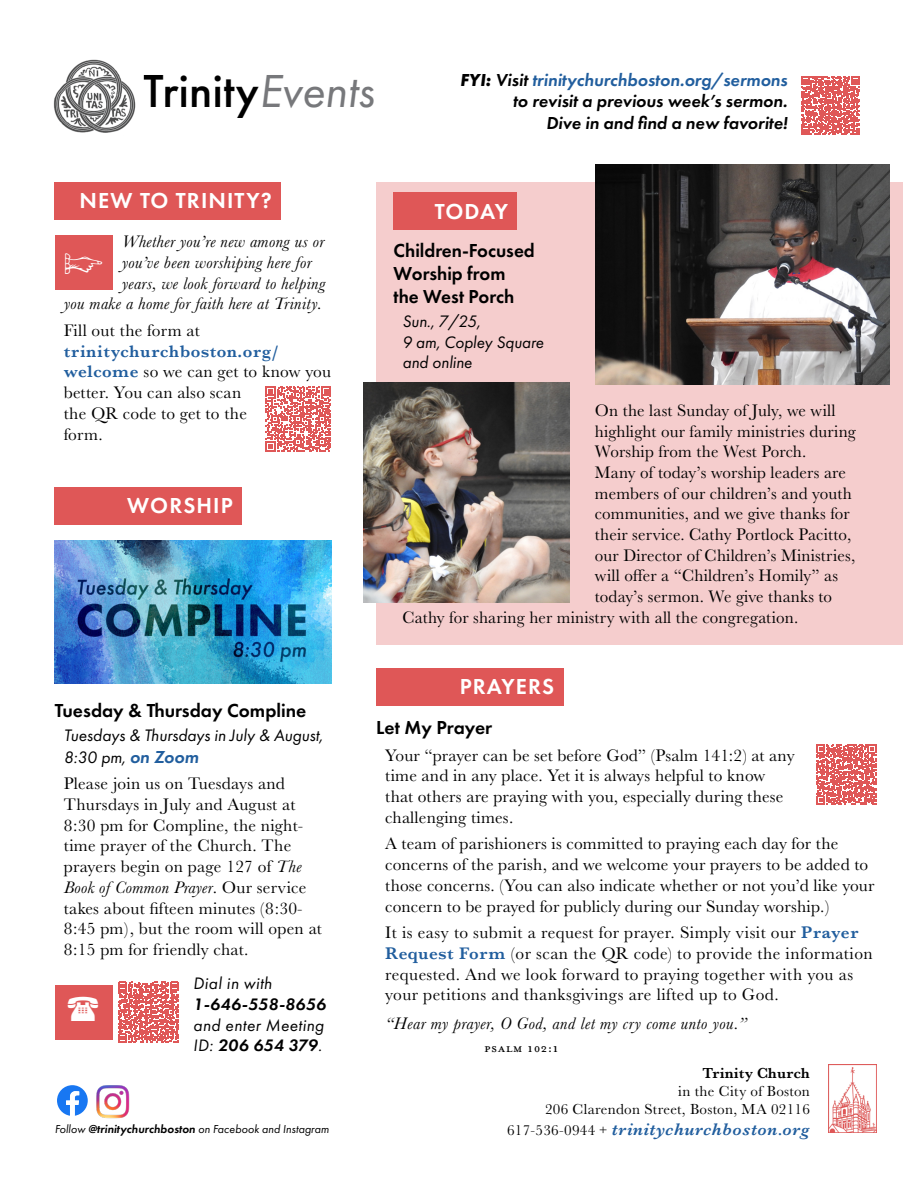
<style>
.page{position:relative;width:918px;height:1188px;background:#fff}
.page>*{position:absolute;margin:0;border:0;box-sizing:border-box;transform-origin:0 0}
.t1{font:500 48px "Futura PT";color:#000}
.t2{font:37.95px "Adobe Caslon Pro";color:#fff}
.t3{font:600 22.5px "Futura PT";letter-spacing:.05em;color:#fff}
.Highlights_Headline{font:600 19.5px/23.4px "Futura PT";color:#000}
.Highlights_Headline-2{font:italic 600 18px/21.6px "Futura PT";color:#000;text-align:right}
.t4{font:17.25px/20.7px "Baskerville No 2";letter-spacing:.01em;color:#000}
.Body_Copy{font:italic 17.25px "Baskerville No 2";letter-spacing:.02em;color:#000}
.Body_Copy-2{font:italic 17.25px/20.7px "Futura PT";color:#000}
.Body_Copy-3{font:italic 17.25px/20.7px "Futura PT";letter-spacing:.025em;color:#000}
.t5{font:17.25px "Baskerville No 2 Sem Bol Ita";color:#215e9e}
.t6{font:17.25px "Mrs Eaves All Petite Caps OT";letter-spacing:.025em;color:#000}
.t7{font:15px/18px "Baskerville No 2";letter-spacing:.02em;color:#000;text-align:right}
.t8{font:italic 12px "Futura PT";color:#000}
.s1{font-weight:400;font-style:italic;color:#77787b}
.s2{font-weight:700}
.s3{color:#215e9e}
.s4{font-family:"Baskerville No 2 Sem Bol";color:#215e9e}
.s5{font-weight:600;font-size:18px;color:#215e9e}
.s6{font-style:italic}
.s7{font-weight:600}
.s8{font-family:"Baskerville No 2 Sem Bol"}
.s9{font-family:"Baskerville No 2";font-size:15px;color:#000}
</style>
<div class="page">
<img style="left:53px;top:59px;width:83px;height:74px">
<img style="left:829px;top:1065px;width:47px;height:67px">
<div style="left:376px;top:182px;width:526px;height:462px;background:#f5cdcd"></div>
<img style="left:596px;top:164px;width:294px;height:220px">
<img style="left:364px;top:383px;width:205px;height:220px">
<svg style="left:57px;top:1085px;width:31px;height:31px"></svg>
<img style="left:96px;top:1085px;width:34px;height:34px">
<div style="left:55px;top:182px;width:226px;height:38px;background:#df5757"></div>
<div style="left:394px;top:192px;width:123px;height:38px;background:#df5757"></div>
<div style="left:55px;top:487px;width:187px;height:37px;background:#df5757"></div>
<div style="left:376px;top:668px;width:187px;height:38px;background:#df5757"></div>
<svg style="left:265px;top:386px;width:66px;height:66px"></svg>
<img style="left:55px;top:540px;width:276px;height:144px">
<svg style="left:817px;top:745px;width:59px;height:59px"></svg>
<div style="left:55px;top:236px;width:58px;height:54px;background:#df5757"></div>
<div style="left:55px;top:985px;width:58px;height:54px;background:#df5757"></div>
<svg style="left:118px;top:982px;width:61px;height:60px"></svg>
<svg style="left:801px;top:77px;width:59px;height:58px"></svg>
<p class="t1" style="left:143px;top:62px;width:233px">Trinity<span class="s1">Events</span></p>
<p class="Highlights_Headline-2" style="left:461px;top:68px;width:328px"><span class="s2">FYI:</span> Visit <span class="s3">trinitychurchboston.org/sermons </span>to revisit a previous week’s sermon.<br>Dive in and find a new favorite!</p>
<p class="t3" style="left:80px;top:187px;width:194px">NEW TO TRINITY?</p>
<p class="Body_Copy" style="left:122px;top:232px;width:204px">Whether you’re new among us or</p>
<p class="Body_Copy" style="left:122px;top:253px;width:191px">you’ve been worshiping here for</p>
<p class="Body_Copy" style="left:122px;top:273px;width:205px">years, we look forward to helping</p>
<p class="Body_Copy" style="left:64px;top:294px;width:259px">you make a home for faith here at Trinity.</p>
<p class="t4" style="left:64px;top:321px;width:269px">Fill out the form at <span class="s4">trinitychurchboston.org/ welcome</span> so we can get to know you better. You can also scan<br>the QR code to get to the<br>form.</p>
<p class="t2" style="left:65px;top:239px;width:39px">p</p>
<p class="t3" style="left:127px;top:491px;width:107px">WORSHIP</p>
<p class="t3" style="left:435px;top:197px;width:75px">TODAY</p>
<p class="Highlights_Headline" style="left:394px;top:238px;width:143px">Children-Focused<br>Worship from the West Porch</p>
<p class="Body_Copy-2" style="left:402px;top:311px;width:143px">Sun., 7/25,<br>9 am, Copley Square and online</p>
<p class="t4" style="left:595px;top:400px;width:242px">On the last Sunday of July, we will</p>
<p class="t4" style="left:595px;top:421px;width:262px">highlight our family ministries during</p>
<p class="t4" style="left:595px;top:442px;width:213px">Worship from the West Porch.</p>
<p class="t4" style="left:595px;top:463px;width:253px">Many of today’s worship leaders are</p>
<p class="t4" style="left:595px;top:483px;width:259px">members of our children’s and youth</p>
<p class="t4" style="left:595px;top:504px;width:256px">communities, and we give thanks for</p>
<p class="t4" style="left:595px;top:525px;width:258px">their service. Cathy Portlock Pacitto,</p>
<p class="t4" style="left:595px;top:545px;width:262px">our Director of Children’s Ministries,</p>
<p class="t4" style="left:595px;top:566px;width:245px">will offer a “Children’s Homily” as</p>
<p class="t4" style="left:595px;top:587px;width:239px">today’s sermon. We give thanks to</p>
<p class="t4" style="left:402px;top:607px;width:397px">Cathy for sharing her ministry with all the congregation.</p>
<p class="Highlights_Headline" style="left:55px;top:699px;width:253px">Tuesday &amp; Thursday Compline</p>
<p class="Body_Copy-2" style="left:64px;top:724px;width:261px;line-height:21.6px">Tuesdays &amp; Thursdays in July &amp; August,<br>8:30 pm, <span class="s5">on Zoom</span></p>
<p class="t4" style="left:64px;top:774px;width:260px">Please join us on Tuesdays and<br>Thursdays in July and August at<br>8:30 pm for Compline, the night&shy;time prayer of the Church. The prayers begin on page 127 of <span class="s6">The<br>Book of Common Prayer</span>. Our service takes about fifteen minutes (8:30-<br>8:45 pm), but the room will open at<br>8:15 pm for friendly chat.</p>
<p class="Body_Copy-3" style="left:193px;top:973px;width:134px">Dial in with<br><span class="s7">1-646-558-8656 </span>and enter Meeting<br>ID: <span class="s7">206 654 379</span>.</p>
<p class="t8" style="left:55px;top:1122px;width:276px">Follow <span class="s7">@trinitychurchboston</span> on Facebook and Instagram</p>
<p class="t3" style="left:460px;top:672px;width:96px">PRAYERS</p>
<p class="Highlights_Headline" style="left:376px;top:716px;width:118px">Let My Prayer</p>
<p class="t4" style="left:385px;top:745px;width:411px">Your “prayer can be set before God” (Psalm 141:2) at any time and in any place. Yet it is always helpful to know that others are praying with you, especially during these challenging times.</p>
<p class="t4" style="left:385px;top:834px;width:491px">A team of parishioners is committed to praying each day for the concerns of the parish, and we welcome your prayers to be added to those concerns. (You can also indicate whether or not you’d like your concern to be prayed for publicly during our Sunday worship.)</p>
<p class="t4" style="left:385px;top:923px;width:489px">It is easy to submit a request for prayer. Simply visit our <span class="s4">Prayer Request Form</span> (or scan the QR code) to provide the information requested. And we look forward to praying together with you as your petitions and thanksgivings are lifted up to God.</p>
<p class="Body_Copy" style="left:385px;top:1013px;width:363px">“Hear my prayer, O God, and let my cry come unto you.”</p>
<p class="t6" style="left:484px;top:1038px;width:76px">Psalm 102:1</p>
<p class="t7" style="left:678px;top:1065px;width:133px"><span class="s8">Trinity Church<br></span>in the City of Boston</p>
<p class="t7" style="left:545px;top:1101px;width:266px">206 Clarendon Street, Boston, MA 02116</p>
<p class="t5" style="left:507px;top:1119px;width:304px"><span class="s9">617-536-0944 +</span> trinitychurchboston.org</p>
</div>
